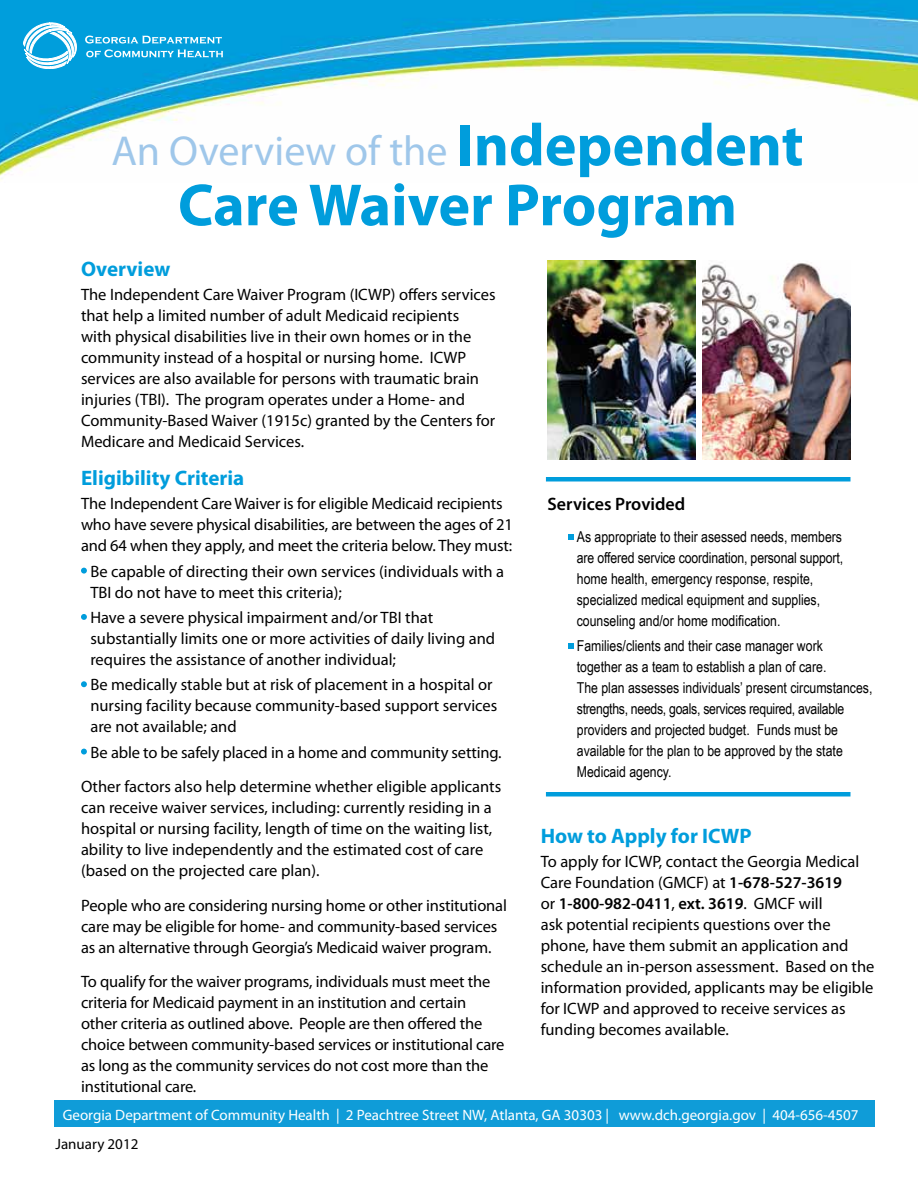
<style>
.page{position:relative;width:918px;height:1188px;background:#fff}
.page>*{position:absolute;margin:0;border:0;box-sizing:border-box;transform-origin:0 0}
.t1{font:700 60px "Myriad Pro";letter-spacing:-.005em;color:#009ddc}
.t2{font:42px "Myriad Pro";color:#9fc7ea}
.t3{font:700 21px "Myriad Pro";color:#009ddc}
.t4{font:600 18px "Myriad Pro";color:#000}
.t5{font:16.5px/21px "Myriad Pro";color:#000}
.t6{font:15px/21px "Arial Narrow";color:#000}
.t7{font:15px "Myriad Pro";color:#fff}
.t8{font:15px "Myriad Pro";color:#000}
.s1{font-weight:700;font-size:60px;color:#009ddc}
.s2{font-weight:600}
</style>
<div class="page">
<div style="left:54px;top:1101px;width:820px;height:26px;background:#0f9cd8"></div>
<img style="left:0;top:0;width:918px;height:181px">
<svg style="left:23px;top:23px;width:54px;height:46px"></svg>
<svg style="left:85px;top:36px;width:138px;height:22px;background:#41b6e4"></svg>
<svg style="left:81px;top:568px;width:6px;height:6px"></svg>
<svg style="left:81px;top:614px;width:6px;height:6px"></svg>
<svg style="left:81px;top:681px;width:6px;height:6px"></svg>
<svg style="left:81px;top:749px;width:6px;height:6px"></svg>
<div style="left:546px;top:477px;width:304px;height:5px;background:#009ddc"></div>
<hr style="left:546px;top:792px;width:304px;height:4px;background:#009ddc">
<svg style="left:568px;top:534px;width:6px;height:6px"></svg>
<svg style="left:568px;top:643px;width:6px;height:6px"></svg>
<img style="left:548px;top:260px;width:148px;height:200px">
<img style="left:702px;top:263px;width:148px;height:197px">
<h2 class="t2" style="left:111px;top:125px;width:694px">An Overview of the <span class="s1">Independent</span></h2>
<h1 class="t1" style="left:178px;top:166px;width:561px">Care Waiver Program</h1>
<p class="t3" style="left:81px;top:255px;width:91px">Overview</p>
<p class="t5" style="left:81px;top:284px;width:416px">The Independent Care Waiver Program (ICWP) offers services that help a limited number of adult Medicaid recipients<br>with physical disabilities live in their own homes or in the community instead of a hospital or nursing home. ICWP services are also available for persons with traumatic brain injuries (TBI). The program operates under a Home- and Community-Based Waiver (1915c) granted by the Centers for Medicare and Medicaid Services.</p>
<p class="t3" style="left:81px;top:464px;width:165px">Eligibility Criteria</p>
<p class="t5" style="left:81px;top:493px;width:433px">The Independent Care Waiver is for eligible Medicaid recipients who have severe physical disabilities, are between the ages of 21 and 64 when they apply, and meet the criteria below. They must:</p>
<p class="t5" style="left:90px;top:560px;width:415px">Be capable of directing their own services (individuals with a<br>TBI do not have to meet this criteria);</p>
<p class="t5" style="left:90px;top:607px;width:406px">Have a severe physical impairment and/or TBI that substantially limits one or more activities of daily living and requires the assistance of another individual;</p>
<p class="t5" style="left:90px;top:674px;width:408px">Be medically stable but at risk of placement in a hospital or nursing facility because community-based support services are not available; and</p>
<p class="t5" style="left:81px;top:734px;width:422px;line-height:34.5px;text-align:center">Be able to be safely placed in a home and community setting.<br>Other factors also help determine whether eligible applicants</p>
<p class="t5" style="left:81px;top:797px;width:413px">can receive waiver services, including: currently residing in a hospital or nursing facility, length of time on the waiting list, ability to live independently and the estimated cost of care (based on the projected care plan).</p>
<p class="t5" style="left:81px;top:894px;width:427px">People who are considering nursing home or other institutional care may be eligible for home- and community-based services as an alternative through Georgia’s Medicaid waiver program.</p>
<p class="t5" style="left:81px;top:971px;width:425px">To qualify for the waiver programs, individuals must meet the criteria for Medicaid payment in an institution and certain other criteria as outlined above. People are then offered the choice between community-based services or institutional care as long as the community services do not cost more than the institutional care.</p>
<p class="t4" style="left:548px;top:493px;width:139px">Services Provided</p>
<p class="t6" style="left:577px;top:525px;width:268px">As appropriate to their asessed needs, members are offered service coordination, personal support, home health, emergency response, respite, specialized medical equipment and supplies, counseling and/or home modification.</p>
<p class="t6" style="left:577px;top:634px;width:297px">Families/clients and their case manager work<br>together as a team to establish a plan of care.<br>The plan assesses individuals’ present circumstances, strengths, needs, goals, services required, available providers and projected budget. Funds must be available for the plan to be approved by the state Medicaid agency.</p>
<p class="t3" style="left:541px;top:822px;width:213px">How to Apply for ICWP</p>
<p class="t5" style="left:541px;top:851px;width:335px">To apply for ICWP, contact the Georgia Medical Care Foundation (GMCF) at <span class="s2">1-678-527-3619<br></span>or <span class="s2">1-800-982-0411</span>, <span class="s2">ext. 3619</span>. GMCF will<br>ask potential recipients questions over the phone, have them submit an application and schedule an in-person assessment. Based on the information provided, applicants may be eligible for ICWP and approved to receive services as funding becomes available.</p>
<p class="t7" style="left:63px;top:1105px;width:797px">Georgia Department of Community Health | 2 Peachtree Street NW, Atlanta, GA 30303 | www.dch.georgia.gov | 404-656-4507</p>
<p class="t8" style="left:56px;top:1135px;width:84px">January 2012</p>
</div>
